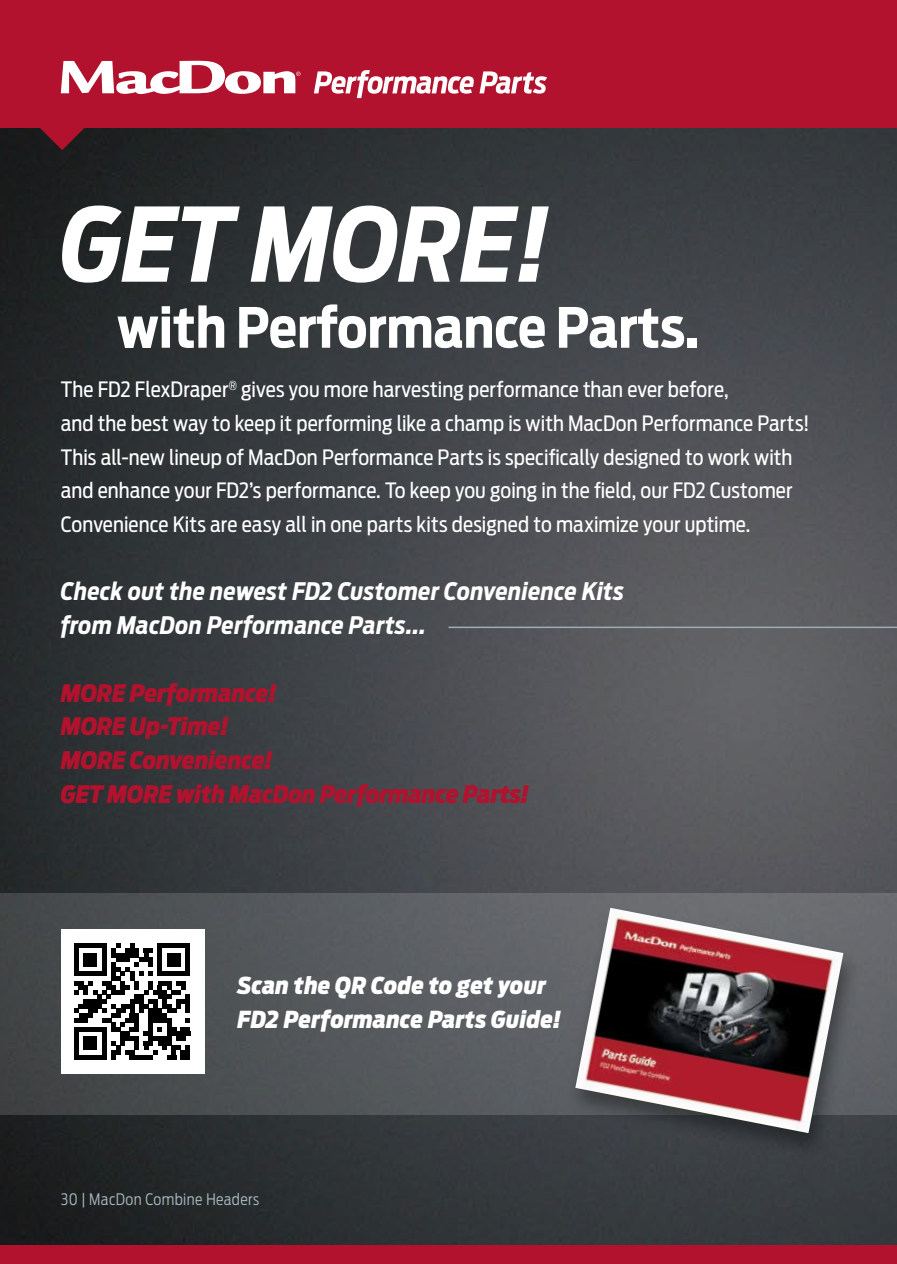
<style>
.page{position:relative;width:897px;height:1264px;background:#fff}
.page>*{position:absolute;margin:0;border:0;box-sizing:border-box;transform-origin:0 0}
.t1{font:italic 700 101.55px "Antenna Cond";color:#fff}
.t2{font:700 55.05px "Antenna Cond";color:#fff}
.t3{font:italic 900 24px/33.9px "Antenna Cond";letter-spacing:-.005em;color:#b2122d}
.t4{font:italic 700 24px/33.9px "Antenna Cond";letter-spacing:.015em;color:#fff}
.t5{font:italic 900 23.25px/33.9px "Antenna Cond";letter-spacing:.015em;color:#fff}
.t6{font:21px/33.9px "Antenna Cond";letter-spacing:.005em;color:#fff}
.t7{font:300 15.75px "Antenna Cond";letter-spacing:.025em;color:#a9b7bf}
</style>
<div class="page">
<img style="left:0;top:128px;width:896px;height:1117px">
<div style="left:0;top:0;width:896px;height:128px;background:#b2122d"></div>
<svg style="left:33px;top:128px;width:59px;height:22px"></svg>
<svg style="left:61px;top:61px;width:486px;height:37px"></svg>
<hr style="left:448px;top:626px;width:448px;height:2px;background:#9eacb5">
<svg style="left:0;top:893px;width:896px;height:221px;background:#55585b"></svg>
<div style="left:61px;top:929px;width:143px;height:145px;background:#fff"></div>
<svg style="left:74px;top:943px;width:116px;height:116px"></svg>
<hr style="left:74px;top:1055px;width:33px;height:4px;background:#000">
<div style="left:83px;top:1036px;width:14px;height:14px;background:#000"></div>
<div style="left:565px;top:906px;width:297px;height:254px;background:#000;opacity:.37"></div>
<img style="left:575px;top:908px;width:268px;height:225px">
<div style="left:0;top:1245px;width:896px;height:19px;background:#b2122d"></div>
<h1 class="t1" style="left:61px;top:184px;width:492px">GET MORE!</h1>
<h2 class="t2" style="left:117px;top:295px;width:584px">with Performance Parts.</h2>
<p class="t6" style="left:61px;top:372px;width:750px">The FD2 FlexDraper<sup>®</sup> gives you more harvesting performance than ever before,<br>and the best way to keep it performing like a champ is with MacDon Performance Parts!<br>This all-new lineup of MacDon Performance Parts is specifically designed to work with and enhance your FD2’s performance. To keep you going in the field, our FD2 Customer Convenience Kits are easy all in one parts kits designed to maximize your uptime.</p>
<p class="t4" style="left:61px;top:574px;width:564px">Check out the newest FD2 Customer Convenience Kits from MacDon Performance Parts...</p>
<p class="t3" style="left:61px;top:676px;width:470px">MORE Performance!<br>MORE Up-Time!<br>MORE Convenience!<br>GET MORE with MacDon Performance Parts!</p>
<p class="t5" style="left:237px;top:969px;width:325px">Scan the QR Code to get your<br>FD2 Performance Parts Guide!</p>
<p class="t7" style="left:61px;top:1190px;width:200px">30 | MacDon Combine Headers</p>
</div>
